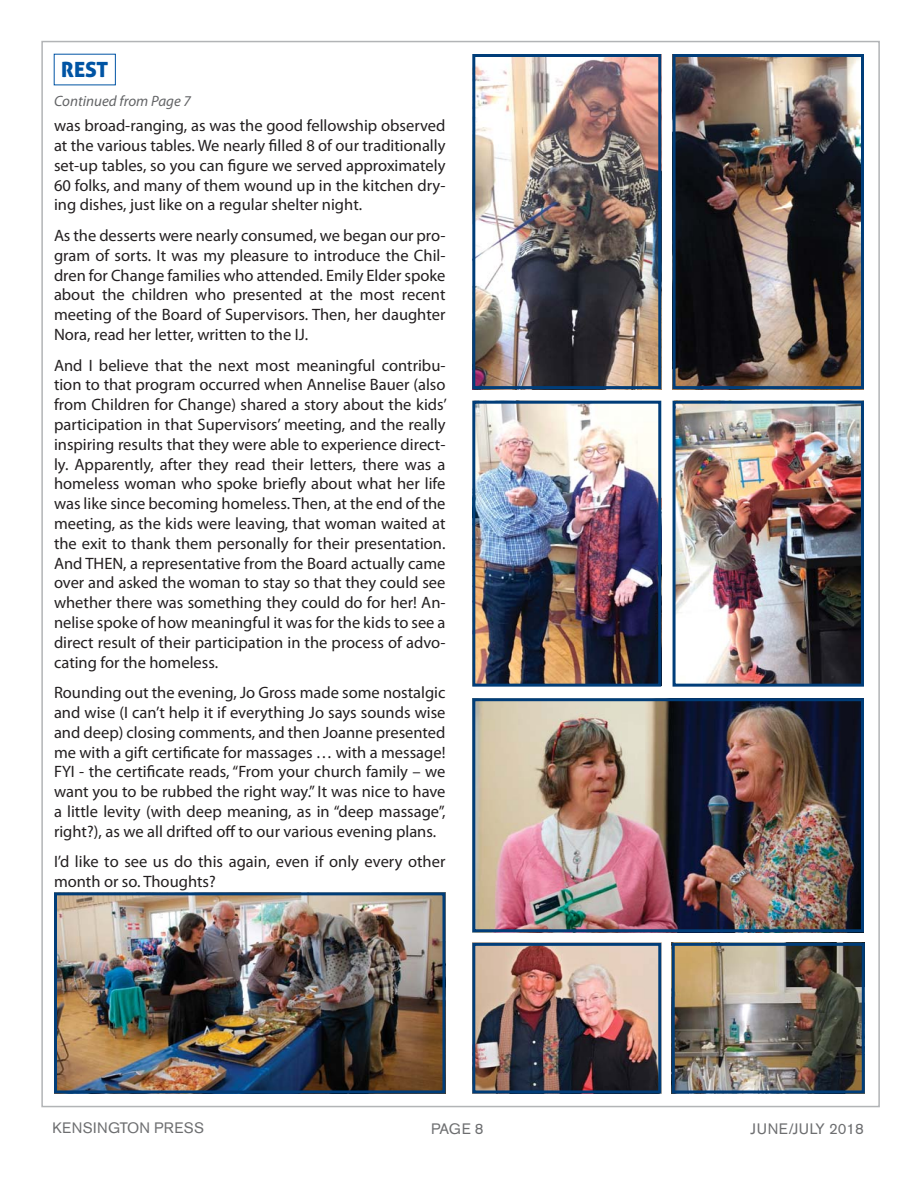
<style>
.page{position:relative;width:918px;height:1188px;background:#fff}
.page>*{position:absolute;margin:0;border:0;box-sizing:border-box;transform-origin:0 0}
.t1{font:21px "Aller Display";color:#0054a4}
.t2{font:16.5px/19.8px "Myriad Pro";color:#231f20;text-align:justify}
.t3{font:15px "Akzidenz Grotesk BE";letter-spacing:.02em;color:#6d6e70}
.t4{font:italic 15px "Myriad Pro";color:#636466}
.t5{font:15px "Akzidenz Grotesk BE";letter-spacing:.04em;color:#6d6e70}
</style>
<div class="page">
<img style="left:58px;top:896px;width:384px;height:194px">
<div style="left:54px;top:892px;width:392px;height:202px;border:3px solid #003d79"></div>
<img style="left:476px;top:58px;width:181px;height:327px">
<div style="left:472px;top:54px;width:189px;height:335px;border:3px solid #003d79"></div>
<img style="left:677px;top:58px;width:183px;height:327px">
<div style="left:673px;top:54px;width:191px;height:335px;border:3px solid #003d79"></div>
<img style="left:476px;top:405px;width:181px;height:278px">
<div style="left:472px;top:401px;width:189px;height:286px;border:3px solid #003d79"></div>
<img style="left:476px;top:702px;width:384px;height:226px">
<div style="left:472px;top:698px;width:392px;height:234px;border:3px solid #003d79"></div>
<img style="left:677px;top:405px;width:183px;height:278px">
<div style="left:673px;top:401px;width:191px;height:286px;border:3px solid #003d79"></div>
<img style="left:476px;top:947px;width:181px;height:143px">
<div style="left:472px;top:943px;width:189px;height:151px;border:3px solid #003d79"></div>
<img style="left:676px;top:947px;width:185px;height:143px">
<div style="left:672px;top:943px;width:193px;height:151px;border:3px solid #003d79"></div>
<p class="t1" style="left:61px;top:57px;width:49px">REST</p>
<p class="t4" style="left:54px;top:96px;width:138px">Continued from Page 7</p>
<p class="t2" style="left:54px;top:118px;width:393px">was broad-ranging, as was the good fellowship observed at the various tables. We nearly filled 8 of our traditionally set-up tables, so you can figure we served approximately 60 folks, and many of them wound up in the kitchen dry&shy;ing dishes, just like on a regular shelter night.</p>
<p class="t2" style="left:54px;top:227px;width:393px">As the desserts were nearly consumed, we began our pro&shy;gram of sorts. It was my pleasure to introduce the Chil&shy;dren for Change families who attended. Emily Elder spoke about the children who presented at the most recent meeting of the Board of Supervisors. Then, her daughter Nora, read her letter, written to the IJ.</p>
<p class="t2" style="left:54px;top:357px;width:394px">And I believe that the next most meaningful contribu&shy;tion to that program occurred when Annelise Bauer (also from Children for Change) shared a story about the kids’ participation in that Supervisors’ meeting, and the really inspiring results that they were able to experience direct&shy;ly. Apparently, after they read their letters, there was a homeless woman who spoke briefly about what her life was like since becoming homeless. Then, at the end of the meeting, as the kids were leaving, that woman waited at the exit to thank them personally for their presentation.<br>And THEN, a representative from the Board actually came over and asked the woman to stay so that they could see whether there was something they could do for her! An&shy;nelise spoke of how meaningful it was for the kids to see a direct result of their participation in the process of advo&shy;cating for the homeless.</p>
<p class="t2" style="left:54px;top:685px;width:393px">Rounding out the evening, Jo Gross made some nostalgic and wise (I can’t help it if everything Jo says sounds wise and deep) closing comments, and then Joanne presented me with a gift certificate for massages … with a message!<br>FYI - the certificate reads, “From your church family – we want you to be rubbed the right way.” It was nice to have a little levity (with deep meaning, as in “deep massage”, right?), as we all drifted off to our various evening plans.</p>
<p class="t2" style="left:54px;top:854px;width:393px">I’d like to see us do this again, even if only every other month or so. Thoughts?</p>
<p class="t3" style="left:52px;top:1122px;width:153px">KENSINGTON PRESS</p>
<p class="t3" style="left:431px;top:1123px;width:54px">PAGE 8</p>
<p class="t5" style="left:751px;top:1123px;width:115px">JUNE/JULY 2018</p>
</div>
